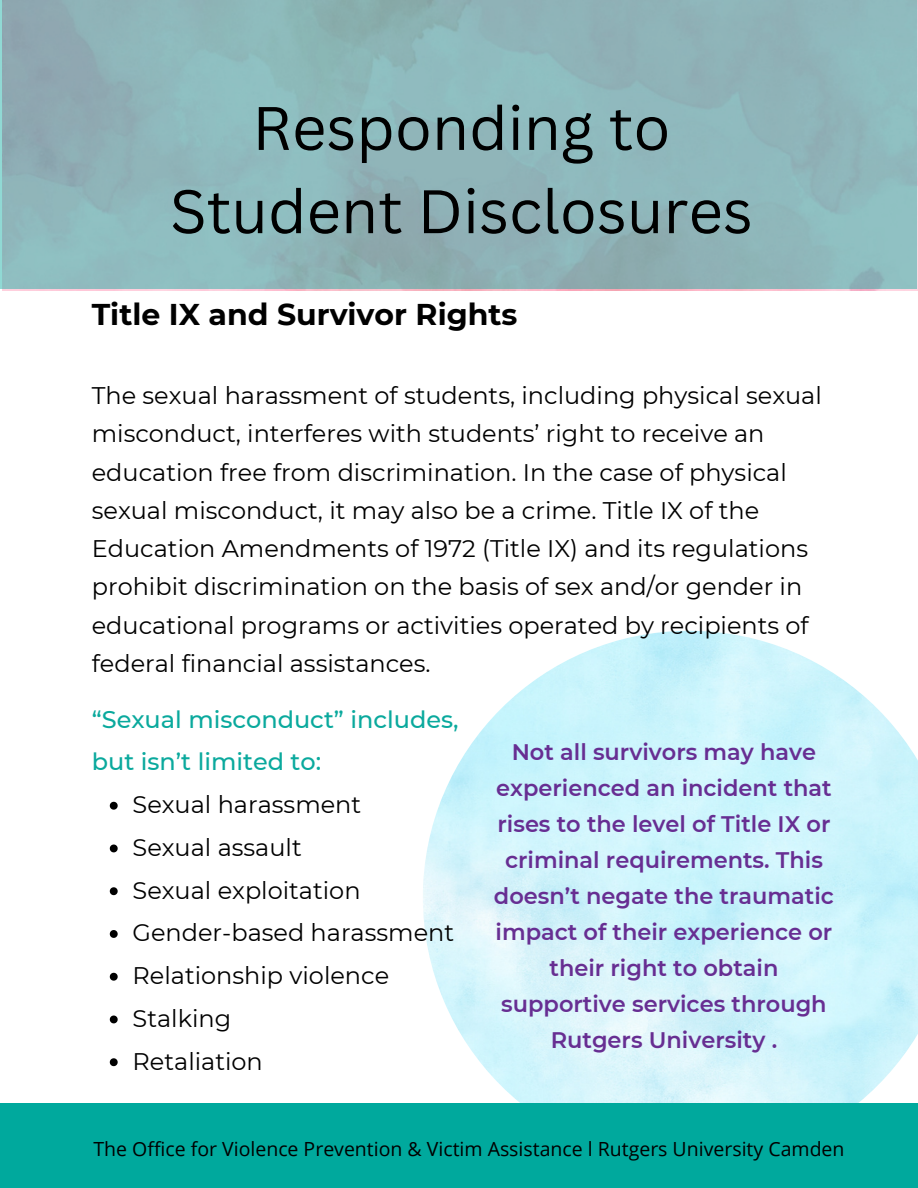
<style>
.page{position:relative;width:918px;height:1188px;background:#fff}
.page>*{position:absolute;margin:0;border:0;box-sizing:border-box;transform-origin:0 0}
.t1{font:60px/83.2px "Canva Sans";color:#000;text-align:center}
.t2{font:700 30px "Montserrat";color:#000}
.t3{font:24px/38.2px "Montserrat";color:#000}
.t4{font:500 24px/42.8px "Montserrat";color:#0aa99d}
.t5{font:600 22.5px/36px "Montserrat";color:#672e92;text-align:center}
.t6{font:19.5px "Open Sans";color:#000}
</style>
<div class="page">
<div style="left:0;top:1103px;width:918px;height:85px;background:#00a99d"></div>
<svg style="left:0;top:0;width:917px;height:288px;background:#8eb5b9"></svg>
<svg style="left:110px;top:802px;width:8px;height:8px"></svg>
<svg style="left:110px;top:845px;width:8px;height:7px"></svg>
<svg style="left:110px;top:887px;width:8px;height:8px"></svg>
<svg style="left:110px;top:930px;width:8px;height:8px"></svg>
<svg style="left:110px;top:973px;width:8px;height:8px"></svg>
<svg style="left:110px;top:1016px;width:8px;height:7px"></svg>
<svg style="left:110px;top:1058px;width:8px;height:8px"></svg>
<h1 class="t1" style="left:170px;top:85px;width:584px">Responding to<br>Student Disclosures</h1>
<p class="t2" style="left:92px;top:296px;width:427px">Title IX and Survivor Rights</p>
<p class="t3" style="left:92px;top:376px;width:732px">The sexual harassment of students, including physical sexual misconduct, interferes with students’ right to receive an education free from discrimination. In the case of physical sexual misconduct, it may also be a crime. Title IX of the Education Amendments of 1972 (Title IX) and its regulations prohibit discrimination on the basis of sex and/or gender in educational programs or activities operated by recipients of federal financial assistances.</p>
<p class="t4" style="left:92px;top:698px;width:368px">“Sexual misconduct” includes, but isn’t limited to:</p>
<p class="t3" style="left:133px;top:783px;width:323px;line-height:42.8px">Sexual harassment<br>Sexual assault<br>Sexual exploitation<br>Gender-based harassment<br>Relationship violence<br>Stalking<br>Retaliation</p>
<p class="t5" style="left:494px;top:734px;width:341px">Not all survivors may have experienced an incident that rises to the level of Title IX or criminal requirements. This doesn’t negate the traumatic impact of their experience or their right to obtain supportive services through<br>Rutgers University .</p>
<p class="t6" style="left:93px;top:1135px;width:753px">The Office for Violence Prevention &amp; Victim Assistance l Rutgers University Camden</p>
</div>
